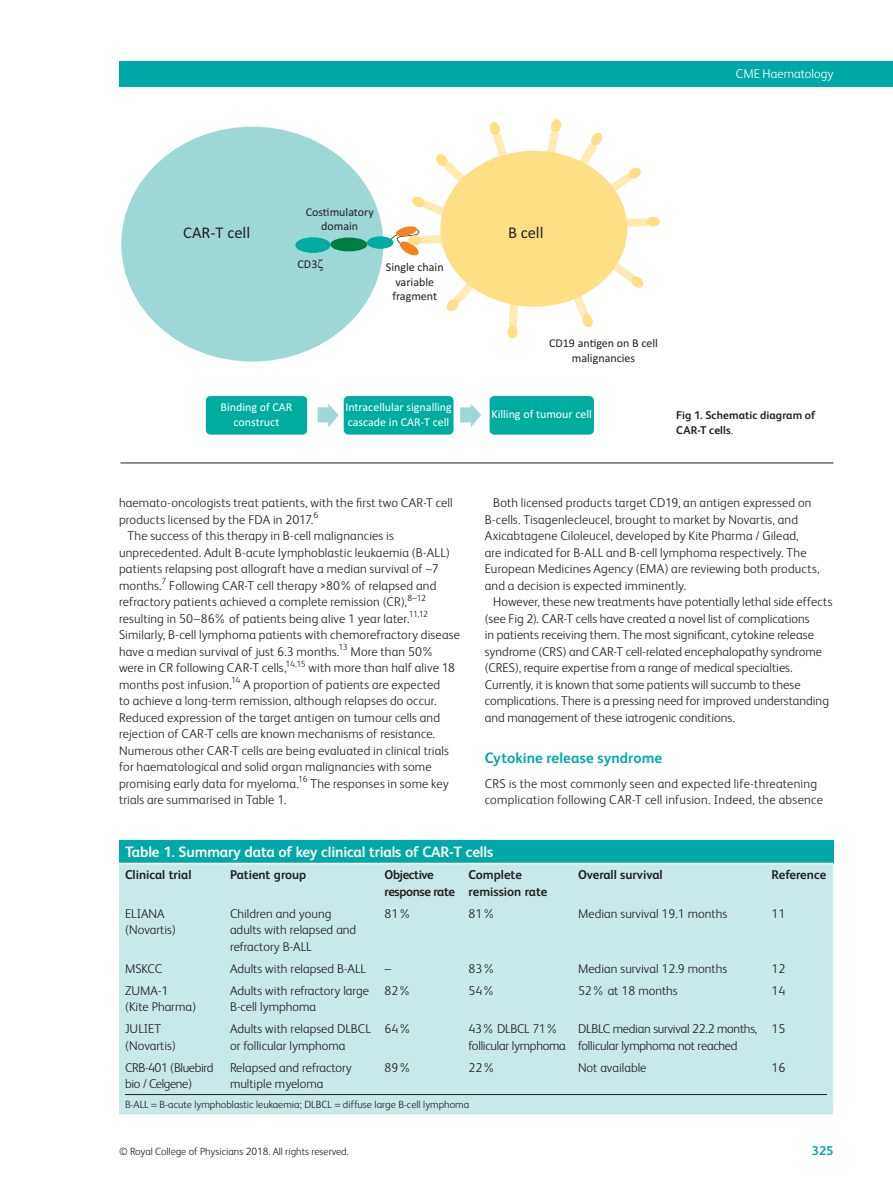
<style>
.page{position:relative;width:893px;height:1191px;background:#fff}
.page>*{position:absolute;margin:0;border:0;box-sizing:border-box;transform-origin:0 0}
.t1{font:16.5px "Calibri";color:#231f20}
.t2{font:700 15px "FS Albert";letter-spacing:-.01em;color:#fff}
.t3{font:700 15px "FS Albert";color:#00a9a7}
.t4{font:300 12.75px/16.5px "FS Albert";letter-spacing:.005em;color:#231f20}
.t5{font:300 12.75px/16.5px "FS Albert";letter-spacing:-.02em;color:#231f20}
.t6{font:700 12.75px/16.5px "FS Albert";color:#231f20}
.t7{font:300 12.75px/16.5px "FS Albert";letter-spacing:-.03em;color:#231f20}
.t8{font:700 12.75px/16.5px "FS Albert";letter-spacing:-.03em;color:#231f20}
.t9{font:300 12.75px "FS Albert";letter-spacing:.005em;color:#fff}
.t10{font:700 12.75px "FS Albert";color:#00a9a7}
.t11{font:12px/14.4px "Calibri";color:#fff;text-align:center}
.t12{font:12px/14.4px "Calibri";color:#231f20;text-align:center}
.t13{font:700 11.25px/14.7px "FS Albert";letter-spacing:.01em;color:#231f20}
.t14{font:300 10.5px "FS Albert";color:#231f20}
.s1{font-weight:300}
</style>
<div class="page">
<div style="left:119px;top:62px;width:774px;height:25px;background:#00a9a7"></div>
<div style="left:119px;top:839px;width:714px;height:24px;background:#00a9a7"></div>
<div style="left:119px;top:864px;width:714px;height:250px;background:#c9e8e9"></div>
<hr style="left:119px;top:862px;width:714px;height:2px;background:#fff">
<hr style="left:125px;top:1094px;width:702px;height:1px;background:#231f20">
<hr style="left:120px;top:462px;width:713px;height:1px;background:#231f20">
<div style="left:121px;top:127px;width:262px;height:234px;background:#9dd8d7;border-radius:50%"></div>
<div style="left:295px;top:237px;width:36px;height:16px;background:#00aca0;border-radius:50%"></div>
<div style="left:330px;top:237px;width:37px;height:14px;background:#007d43;border-radius:50%"></div>
<div style="left:367px;top:236px;width:26px;height:13px;background:#00aca0;border-radius:50%"></div>
<div style="left:440px;top:151px;width:187px;height:156px;background:#ffdf86;border-radius:50%"></div>
<svg style="left:489px;top:122px;width:18px;height:35px"></svg>
<svg style="left:436px;top:154px;width:29px;height:28px"></svg>
<svg style="left:547px;top:119px;width:15px;height:35px"></svg>
<svg style="left:580px;top:133px;width:22px;height:32px"></svg>
<svg style="left:609px;top:167px;width:32px;height:24px"></svg>
<svg style="left:626px;top:218px;width:21px;height:9px"></svg>
<div style="left:646px;top:217px;width:14px;height:10px;background:#ffdf86;border-radius:50%"></div>
<svg style="left:613px;top:263px;width:31px;height:25px"></svg>
<svg style="left:573px;top:294px;width:20px;height:34px"></svg>
<svg style="left:507px;top:304px;width:11px;height:35px"></svg>
<svg style="left:446px;top:282px;width:28px;height:29px"></svg>
<svg style="left:390px;top:226px;width:53px;height:30px"></svg>
<div style="left:408px;top:235px;width:14px;height:10px;background:#ffdf86;border-radius:50%"></div>
<svg style="left:412px;top:196px;width:34px;height:20px"></svg>
<div style="left:206px;top:396px;width:101px;height:38px;background:#00aca0;border-radius:4px"></div>
<div style="left:344px;top:396px;width:109px;height:38px;background:#00aca0;border-radius:5px"></div>
<div style="left:490px;top:396px;width:104px;height:38px;background:#00aca0;border-radius:5px"></div>
<svg style="left:318px;top:403px;width:21px;height:24px"></svg>
<svg style="left:460px;top:404px;width:21px;height:23px"></svg>
<svg style="left:151px;top:1104px;width:6px;height:3px"></svg>
<svg style="left:335px;top:1104px;width:5px;height:3px"></svg>
<p class="t9" style="left:736px;top:69px;width:99px">CME Haematology</p>
<p class="t1" style="left:183px;top:226px;width:68px">CAR-T cell</p>
<p class="t12" style="left:306px;top:206px;width:70px">Cos-mulatory domain</p>
<p class="t12" style="left:298px;top:258px;width:21px">CD3</p>
<p class="t12" style="left:386px;top:261px;width:59px">Single chain variable fragment</p>
<p class="t1" style="left:508px;top:226px;width:37px">B cell</p>
<p class="t12" style="left:549px;top:337px;width:110px">CD19 an-gen on B cell malignancies</p>
<p class="t11" style="left:221px;top:401px;width:73px">Binding of CAR construct</p>
<p class="t11" style="left:345px;top:401px;width:108px;text-align:left">Intracellular signalling cascade in CAR-T cell</p>
<p class="t11" style="left:491px;top:408px;width:102px">Killing of tumour cell</p>
<p class="t13" style="left:676px;top:409px;width:140px">Fig 1. Schematic diagram of<br>CAR-T cells<span class="s1">.</span></p>
<p class="t4" style="left:119px;top:496px;width:335px">haemato-oncologists treat patients, with the first two CAR-T cell</p>
<p class="t4" style="left:119px;top:512px;width:201px">products licensed by the FDA in 2017. <sup>6</sup></p>
<p class="t4" style="left:128px;top:529px;width:268px">The success of this therapy in B-cell malignancies is</p>
<p class="t4" style="left:119px;top:545px;width:332px">unprecedented. Adult B-acute lymphoblastic leukaemia (B-ALL)</p>
<p class="t4" style="left:119px;top:562px;width:321px">patients relapsing post allograft have a median survival of ∼7</p>
<p class="t4" style="left:119px;top:578px;width:319px">months. <sup>7</sup> Following CAR-T cell therapy &gt;80% of relapsed and</p>
<p class="t4" style="left:119px;top:595px;width:309px">refractory patients achieved a complete remission (CR), <sup>8–12</sup></p>
<p class="t4" style="left:119px;top:611px;width:311px">resulting in 50–86% of patients being alive 1 year later. <sup>11,12</sup></p>
<p class="t4" style="left:119px;top:628px;width:343px">Similarly, B-cell lymphoma patients with chemorefractory disease</p>
<p class="t4" style="left:119px;top:644px;width:317px">have a median survival of just 6.3 months. <sup>13</sup> More than 50%</p>
<p class="t4" style="left:119px;top:661px;width:337px">were in CR following CAR-T cells,<sup>14,15</sup> with more than half alive 18</p>
<p class="t4" style="left:119px;top:677px;width:323px">months post infusion. <sup>14</sup> A proportion of patients are expected</p>
<p class="t4" style="left:119px;top:694px;width:319px">to achieve a long-term remission, although relapses do occur.</p>
<p class="t4" style="left:119px;top:710px;width:323px">Reduced expression of the target antigen on tumour cells and</p>
<p class="t4" style="left:119px;top:727px;width:318px">rejection of CAR-T cells are known mechanisms of resistance.</p>
<p class="t4" style="left:119px;top:743px;width:331px">Numerous other CAR-T cells are being evaluated in clinical trials</p>
<p class="t4" style="left:119px;top:760px;width:314px">for haematological and solid organ malignancies with some</p>
<p class="t4" style="left:119px;top:776px;width:331px">promising early data for myeloma. <sup>16</sup> The responses in some key</p>
<p class="t4" style="left:119px;top:793px;width:169px">trials are summarised in Table 1 .</p>
<p class="t4" style="left:485px;top:496px;width:336px;text-indent:9px">Both licensed products target CD19, an antigen expressed on B-cells. Tisagenlecleucel, brought to market by Novartis, and Axicabtagene Ciloleucel, developed by Kite Pharma / Gilead,<br>are indicated for B-ALL and B-cell lymphoma respectively. The European Medicines Agency (EMA) are reviewing both products, and a decision is expected imminently.</p>
<p class="t4" style="left:485px;top:595px;width:349px;text-indent:9px">However, these new treatments have potentially lethal side effects (see Fig 2 ). CAR-T cells have created a novel list of complications<br>in patients receiving them. The most significant, cytokine release syndrome (CRS) and CAR-T cell-related encephalopathy syndrome (CRES), require expertise from a range of medical specialties.<br>Currently, it is known that some patients will succumb to these complications. There is a pressing need for improved understanding and management of these iatrogenic conditions.</p>
<p class="t3" style="left:485px;top:751px;width:179px">Cytokine release syndrome</p>
<p class="t4" style="left:485px;top:776px;width:340px">CRS is the most commonly seen and expected life-threatening complication following CAR-T cell infusion. Indeed, the absence</p>
<p class="t2" style="left:125px;top:846px;width:370px">Table 1. Summary data of key clinical trials of CAR-T cells</p>
<p class="t6" style="left:125px;top:868px;width:68px">Clinical trial</p>
<p class="t6" style="left:230px;top:868px;width:78px">Patient group</p>
<p class="t8" style="left:385px;top:868px;width:72px">Objective response rate</p>
<p class="t6" style="left:469px;top:868px;width:80px">Complete remission rate</p>
<p class="t6" style="left:578px;top:868px;width:86px">Overall survival</p>
<p class="t6" style="left:772px;top:868px;width:56px">Reference</p>
<p class="t4" style="left:125px;top:906px;width:53px">ELIANA (Novartis)</p>
<p class="t4" style="left:230px;top:906px;width:128px">Children and young adults with relapsed and refractory B-ALL</p>
<p class="t4" style="left:385px;top:906px;width:28px">81%</p>
<p class="t4" style="left:469px;top:906px;width:28px">81%</p>
<p class="t4" style="left:578px;top:906px;width:151px">Median survival 19.1 months</p>
<p class="t4" style="left:772px;top:906px;width:15px">11</p>
<p class="t4" style="left:125px;top:961px;width:39px">MSKCC</p>
<p class="t4" style="left:230px;top:961px;width:137px">Adults with relapsed B-ALL</p>
<p class="t4" style="left:469px;top:961px;width:28px">83%</p>
<p class="t4" style="left:578px;top:961px;width:151px">Median survival 12.9 months</p>
<p class="t4" style="left:772px;top:961px;width:15px">12</p>
<p class="t4" style="left:125px;top:983px;width:73px">ZUMA-1<br>(Kite Pharma)</p>
<p class="t4" style="left:230px;top:983px;width:141px">Adults with refractory large<br>B-cell lymphoma</p>
<p class="t4" style="left:385px;top:983px;width:28px">82%</p>
<p class="t4" style="left:469px;top:983px;width:28px">54%</p>
<p class="t4" style="left:578px;top:983px;width:101px">52% at 18 months</p>
<p class="t4" style="left:772px;top:983px;width:15px">14</p>
<p class="t4" style="left:125px;top:1022px;width:53px">JULIET (Novartis)</p>
<p class="t4" style="left:230px;top:1022px;width:142px">Adults with relapsed DLBCL or follicular lymphoma</p>
<p class="t4" style="left:385px;top:1022px;width:28px">64%</p>
<p class="t5" style="left:469px;top:1022px;width:99px">43% DLBCL 71% follicular lymphoma</p>
<p class="t5" style="left:578px;top:1022px;width:181px">DLBLC median survival 22.2 months, follicular lymphoma not reached</p>
<p class="t4" style="left:772px;top:1022px;width:15px">15</p>
<p class="t7" style="left:125px;top:1060px;width:90px">CRB-401 (Bluebird bio / Celgene)</p>
<p class="t4" style="left:230px;top:1060px;width:123px">Relapsed and refractory multiple myeloma</p>
<p class="t4" style="left:385px;top:1060px;width:28px">89%</p>
<p class="t4" style="left:469px;top:1060px;width:28px">22%</p>
<p class="t4" style="left:578px;top:1060px;width:70px">Not available</p>
<p class="t4" style="left:772px;top:1060px;width:15px">16</p>
<p class="t14" style="left:125px;top:1101px;width:346px">B-ALL B-acute lymphoblastic leukaemia; DLBCL diffuse large B-cell lymphoma</p>
<p class="t14" style="left:119px;top:1147px;width:231px">© Royal College of Physicians 2018. All rights reserved.</p>
<p class="t10" style="left:812px;top:1145px;width:23px">325</p>
</div>
